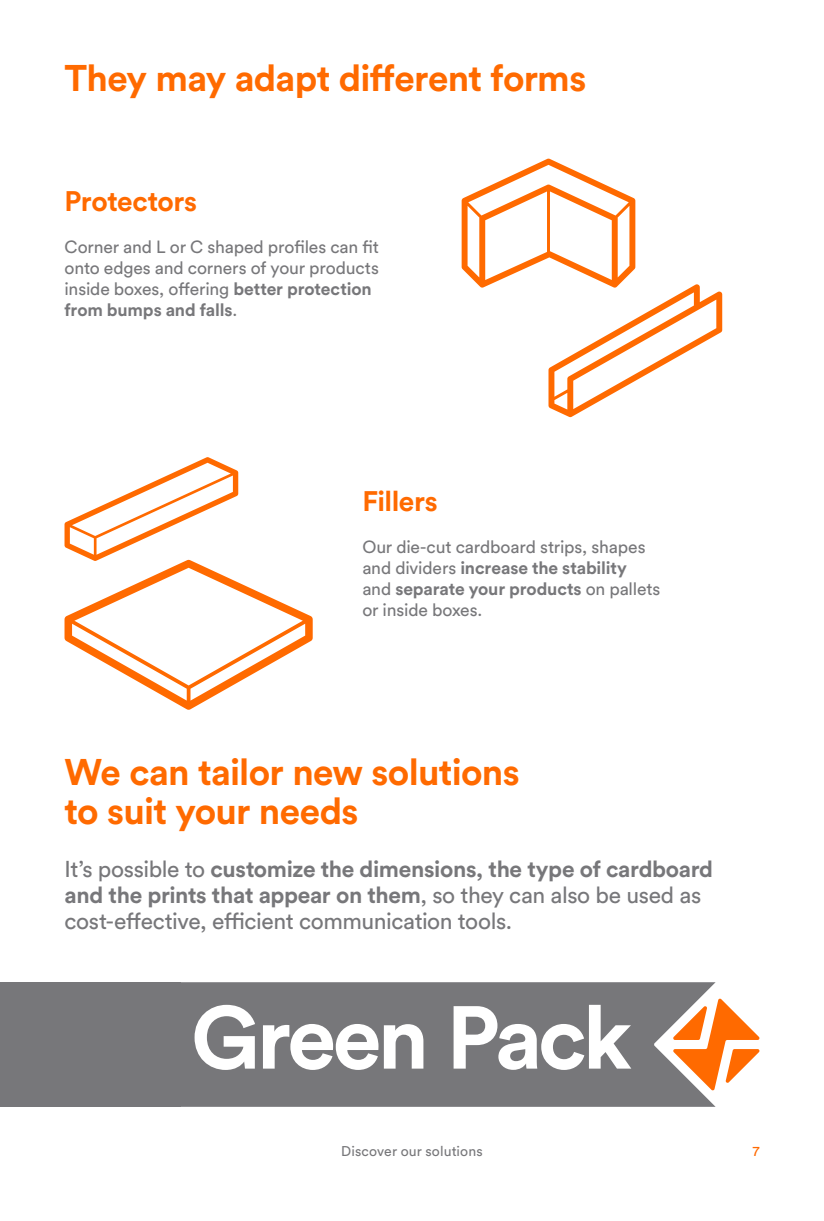
<style>
.page{position:relative;width:824px;height:1221px;background:#fff}
.page>*{position:absolute;margin:0;border:0;box-sizing:border-box;transform-origin:0 0}
.t1{font:700 36.75px/38.5px "Circular Std";letter-spacing:-.02em;color:#ff6a00}
.t2{font:700 28px "Circular Std";letter-spacing:-.015em;color:#ff6a00}
.t3{font:22.75px/26.2px "Circular Std";letter-spacing:-.02em;color:#77777a}
.t4{font:17.5px/21px "Circular Std";letter-spacing:-.01em;color:#77777a}
.t5{font:14px "Circular Std";letter-spacing:.01em;color:#77777a}
.t6{font:14px "Circular Std";color:#ff6a00}
.s1{font-weight:700}
</style>
<div class="page">
<svg style="left:461px;top:158px;width:261px;height:259px"></svg>
<svg style="left:64px;top:457px;width:249px;height:252px"></svg>
<svg style="left:715px;top:998px;width:45px;height:89px"></svg>
<svg style="left:181px;top:982px;width:534px;height:124px;fill:#77777a"></svg>
<div style="left:0;top:982px;width:181px;height:124px;background:#77777a"></div>
<h1 class="t1" style="left:64px;top:58px;width:523px">They may adapt different forms</h1>
<h2 class="t2" style="left:64px;top:183px;width:134px">Protectors</h2>
<p class="t4" style="left:64px;top:236px;width:316px">Corner and L or C shaped profiles can fit onto edges and corners of your products inside boxes, offering <span class="s1">better protection from bumps and falls</span>.</p>
<h2 class="t2" style="left:362px;top:483px;width:77px">Fillers</h2>
<p class="t4" style="left:362px;top:536px;width:299px">Our die-cut cardboard strips, shapes and dividers <span class="s1">increase the stability<br></span>and <span class="s1">separate your products</span> on pallets or inside boxes.</p>
<h1 class="t1" style="left:64px;top:752px;width:457px">We can tailor new solutions to suit your needs</h1>
<h3 class="t3" style="left:64px;top:855px;width:650px">It’s possible to <span class="s1">customize the dimensions, the type of cardboard and the prints that appear on them</span>, so they can also be used as cost-effective, efficient communication tools.</h3>
<p class="t5" style="left:341px;top:1142px;width:143px">Discover our solutions</p>
<p class="t6" style="left:752px;top:1142px;width:8px">7</p>
</div>
